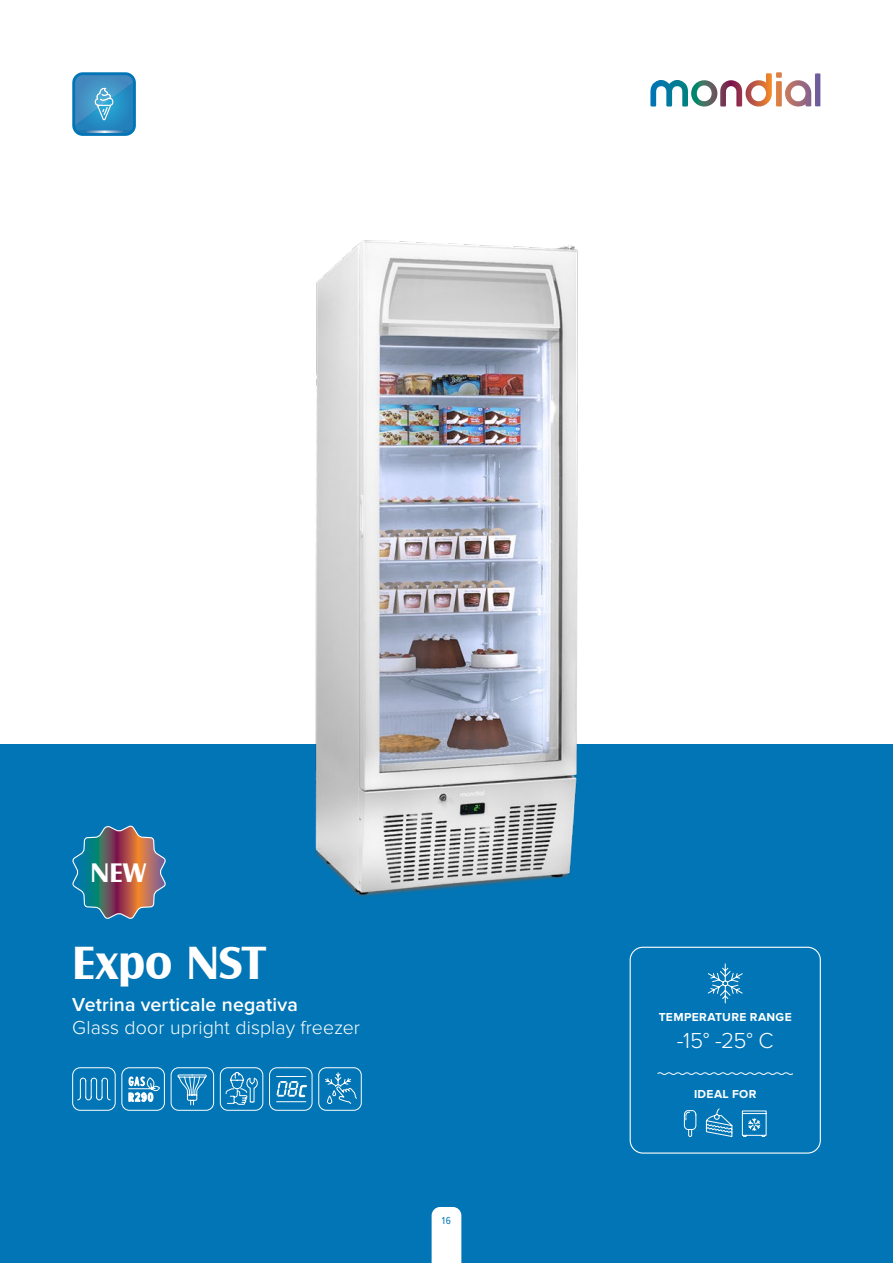
<style>
.page{position:relative;width:893px;height:1263px;background:#fff}
.page>*{position:absolute;margin:0;border:0;box-sizing:border-box;transform-origin:0 0}
.t1{font:700 48px "Castle T";letter-spacing:-.005em;color:#fff}
.t2{font:700 27.75px "Castle T";color:#fff}
.t3{font:300 22.5px "Proxima Nova";color:#fff}
.t4{font:300 19.5px "Proxima Nova";letter-spacing:.005em;color:#fff}
.t5{font:600 19.5px "Proxima Nova";letter-spacing:.01em;color:#fff}
.t6{font:700 12px "Proxima Nova";letter-spacing:.03em;color:#fff}
.t7{font:10.5px "Proxima Nova Cond";color:#0175b5}
</style>
<div class="page">
<div style="left:0;top:744px;width:893px;height:519px;background:#0175b5"></div>
<svg style="left:650px;top:72px;width:170px;height:34px"></svg>
<div style="left:72px;top:72px;width:64px;height:64px;background:#0175b5;border-radius:11px"></div>
<svg style="left:75px;top:75px;width:58px;height:58px;background:#3e94c5"></svg>
<svg style="left:707px;top:963px;width:36px;height:41px"></svg>
<svg style="left:657px;top:1072px;width:136px;height:3px"></svg>
<svg style="left:684px;top:1110px;width:13px;height:27px"></svg>
<svg style="left:705px;top:1108px;width:28px;height:29px"></svg>
<svg style="left:742px;top:1110px;width:25px;height:27px"></svg>
<div style="left:630px;top:947px;width:191px;height:206px;border:1px solid #fff;border-radius:13px"></div>
<img style="left:315px;top:240px;width:263px;height:657px">
<svg style="left:77px;top:1077px;width:34px;height:23px"></svg>
<div style="left:72px;top:1067px;width:44px;height:44px;border:1px solid #fff;border-radius:8px"></div>
<svg style="left:121px;top:1067px;width:44px;height:44px"></svg>
<div style="left:171px;top:1067px;width:43px;height:44px;border:1px solid #fff;border-radius:8px"></div>
<svg style="left:177px;top:1074px;width:30px;height:31px"></svg>
<svg style="left:220px;top:1067px;width:44px;height:44px"></svg>
<div style="left:269px;top:1067px;width:43px;height:44px;border:1px solid #fff;border-radius:8px"></div>
<svg style="left:277px;top:1076px;width:30px;height:26px"></svg>
<svg style="left:318px;top:1067px;width:44px;height:44px"></svg>
<svg style="left:72px;top:825px;width:94px;height:94px"></svg>
<div style="left:432px;top:1207px;width:29px;height:56px;background:#fff"></div>
<h2 class="t2" style="left:91px;top:856px;width:57px">NEW</h2>
<h1 class="t1" style="left:72px;top:935px;width:195px">Expo NST</h1>
<p class="t5" style="left:72px;top:993px;width:227px">Vetrina verticale negativa</p>
<p class="t4" style="left:72px;top:1016px;width:289px">Glass door upright display freezer</p>
<p class="t7" style="left:442px;top:1214px;width:11px">16</p>
<p class="t6" style="left:659px;top:1010px;width:134px">TEMPERATURE RANGE</p>
<p class="t3" style="left:677px;top:1027px;width:98px">-15° -25° C</p>
<p class="t6" style="left:694px;top:1087px;width:64px">IDEAL FOR</p>
</div>
